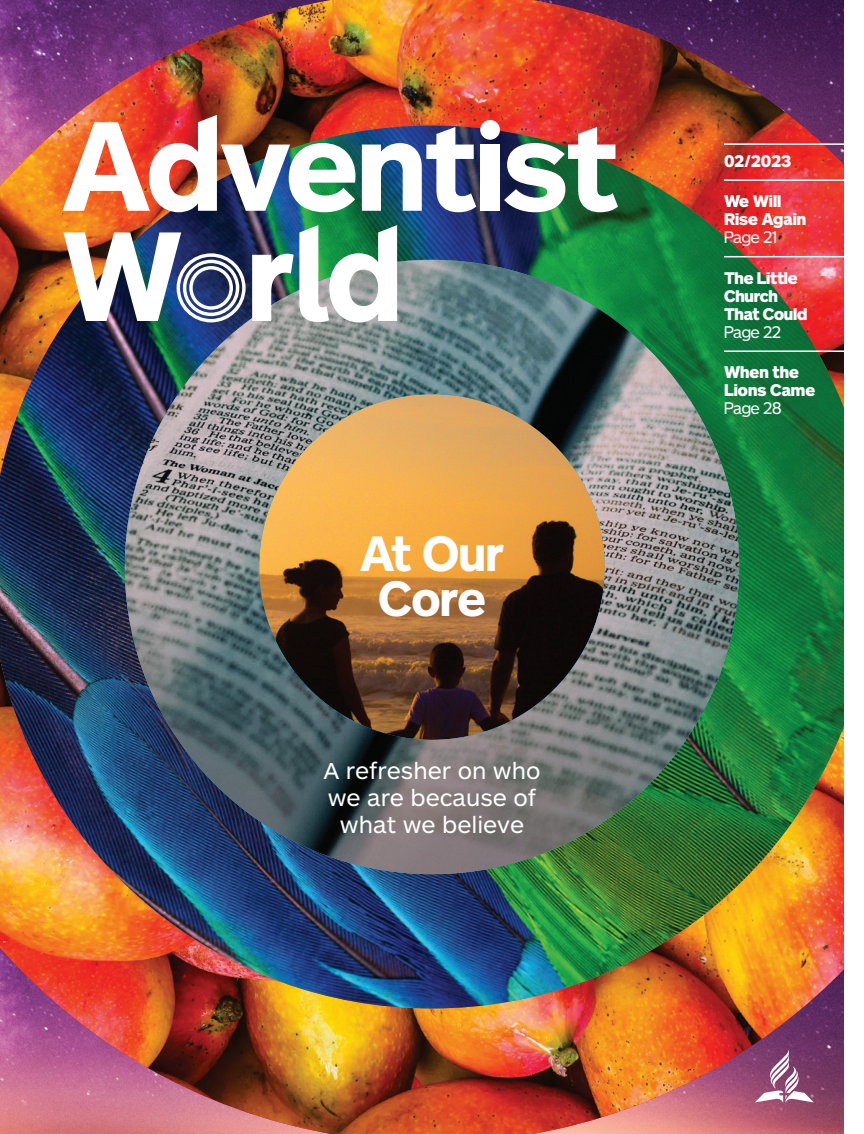
<style>
.page{position:relative;width:864px;height:1134px;background:#fff}
.page>*{position:absolute;margin:0;border:0;box-sizing:border-box;transform-origin:0 0}
.News_in_Depth_Subhea{font:700 48.45px/44.4px "ARS Maquette Pro";letter-spacing:-.005em;color:#fff;text-align:center}
.Feature_H2{font:24px/27px "ARS Maquette Pro";color:#fff;text-align:center}
.News_Focus_Figure_De{font:900 16.5px/18px "ARS Maquette Pro";letter-spacing:-.005em;color:#fff}
.News_Focus_Figure_De-2{font:16.5px "ARS Maquette Pro";letter-spacing:-.005em;color:#fff}
</style>
<div class="page">
<img style="left:0;top:0;width:844px;height:1134px">
<img style="left:0;top:126px;width:844px;height:882px">
<img style="left:125px;top:260px;width:614px;height:614px">
<hr style="left:724px;top:143px;width:140px;height:2px;background:#fff">
<hr style="left:724px;top:179px;width:140px;height:2px;background:#fff">
<hr style="left:724px;top:256px;width:140px;height:1px;background:#fff">
<hr style="left:724px;top:350px;width:140px;height:2px;background:#fff">
<div style="left:481px;top:145px;width:19px;height:66px;background:#fff"></div>
<svg style="left:504px;top:127px;width:114px;height:85px"></svg>
<svg style="left:362px;top:127px;width:114px;height:85px"></svg>
<img style="left:252px;top:225px;width:145px;height:97px">
<img style="left:63px;top:115px;width:292px;height:97px">
<div style="left:480px;top:120px;width:20px;height:20px;background:#fff;border-radius:50%"></div>
<img style="left:64px;top:232px;width:182px;height:90px">
<svg style="left:755px;top:1050px;width:59px;height:53px"></svg>
<p class="News_in_Depth_Subhea" style="left:360px;top:530px;width:145px">At Our<br>Core</p>
<p class="Feature_H2" style="left:323px;top:756px;width:219px">A refresher on who we are because of what we believe</p>
<p class="News_Focus_Figure_De" style="left:724px;top:151px;width:69px">02/2023</p>
<p class="News_Focus_Figure_De" style="left:724px;top:191px;width:84px">We Will<br>Rise Again</p>
<p class="News_Focus_Figure_De-2" style="left:724px;top:227px;width:54px">Page 21</p>
<p class="News_Focus_Figure_De" style="left:724px;top:268px;width:85px">The Little<br>Church<br>That Could</p>
<p class="News_Focus_Figure_De-2" style="left:724px;top:321px;width:58px">Page 22</p>
<p class="News_Focus_Figure_De" style="left:724px;top:362px;width:93px">When the<br>Lions Came</p>
<p class="News_Focus_Figure_De-2" style="left:724px;top:398px;width:59px">Page 28</p>
</div>
